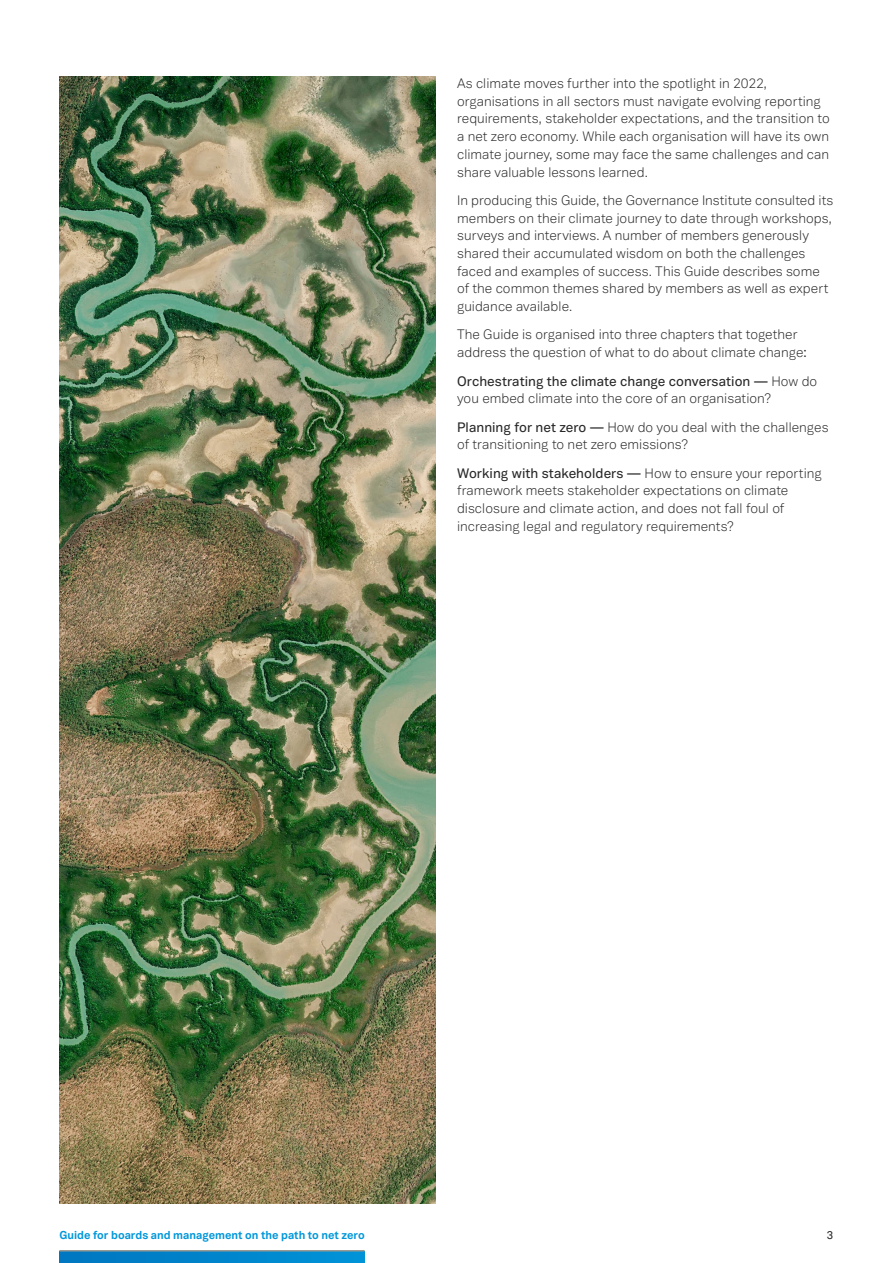
<style>
.page{position:relative;width:893px;height:1263px;background:#fff}
.page>*{position:absolute;margin:0;border:0;box-sizing:border-box;transform-origin:0 0}
.t1{font:300 13.5px/17.7px "Vaud";color:#292829}
.t2{font:700 11.25px "Vaud";color:#0097da}
.t3{font:500 11.25px "Vaud";color:#292829}
.s1{font-weight:500}
</style>
<div class="page">
<svg style="left:59px;top:1251px;width:306px;height:12px;background:#0685c8"></svg>
<hr style="left:59px;top:1250px;width:306px;height:1px;background:#989891">
<img style="left:60px;top:77px;width:376px;height:1126px">
<p class="t1" style="left:457px;top:75px;width:374px">As climate moves further into the spotlight in 2022, organisations in all sectors must navigate evolving reporting requirements, stakeholder expectations, and the transition to a net zero economy. While each organisation will have its own climate journey, some may face the same challenges and can share valuable lessons learned.</p>
<p class="t1" style="left:457px;top:191px;width:378px">In producing this Guide, the Governance Institute consulted its members on their climate journey to date through workshops, surveys and interviews. A number of members generously shared their accumulated wisdom on both the challenges faced and examples of success. This Guide describes some of the common themes shared by members as well as expert guidance available.</p>
<p class="t1" style="left:457px;top:326px;width:351px">The Guide is organised into three chapters that together address the question of what to do about climate change:</p>
<p class="t1" style="left:457px;top:372px;width:362px"><span class="s1">Orchestrating the climate change conversation —</span> How do you embed climate into the core of an organisation?</p>
<p class="t1" style="left:457px;top:418px;width:373px"><span class="s1">Planning for net zero —</span> How do you deal with the challenges of transitioning to net zero emissions?</p>
<p class="t1" style="left:457px;top:464px;width:366px"><span class="s1">Working with stakeholders —</span> How to ensure your reporting framework meets stakeholder expectations on climate disclosure and climate action, and does not fall foul of increasing legal and regulatory requirements?</p>
<p class="t2" style="left:60px;top:1228px;width:307px">Guide for boards and management on the path to net zero</p>
<p class="t3" style="left:827px;top:1228px;width:8px">3</p>
</div>
